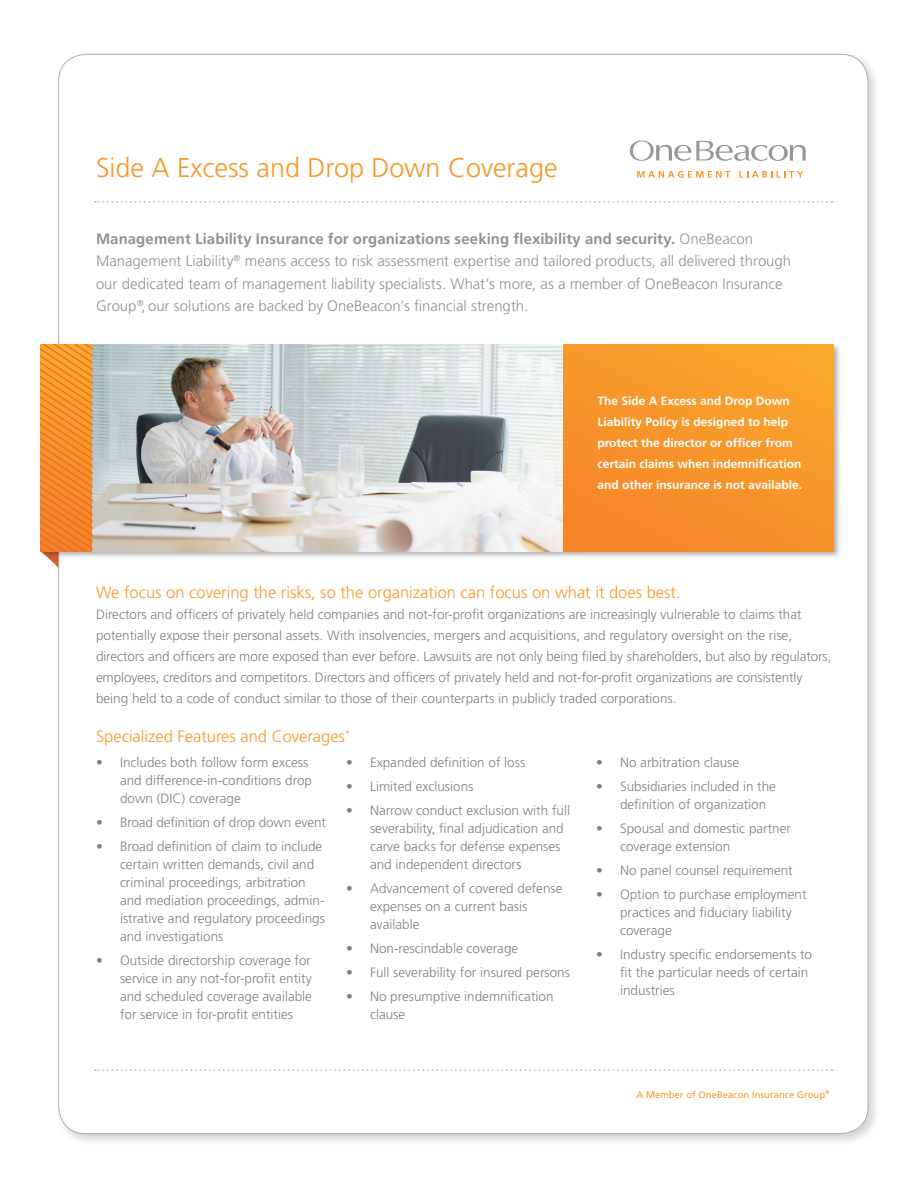
<style>
.page{position:relative;width:918px;height:1188px;background:#fff}
.page>*{position:absolute;margin:0;border:0;box-sizing:border-box;transform-origin:0 0}
.t1{font:300 27px "Frutiger";color:#f79727}
.t2{font:300 16.5px "Frutiger";color:#f79727}
.t3{font:300 15px/22.5px "Frutiger";color:#919295}
.t4{font:300 13.5px/18px "Frutiger";color:#808083}
.t5{font:700 12px/21px "Frutiger";color:#fff}
.t6{font:700 10.5px/18.6px "Frutiger";color:#fff}
.t7{font:9.45px "Frutiger";letter-spacing:.005em;color:#f79727}
.s1{font-weight:700}
</style>
<div class="page">
<div style="left:55px;top:50px;width:826px;height:1097px;background:#231f20;opacity:.2"></div>
<div style="left:59px;top:54px;width:809px;height:1080px;background:#fff;border-radius:27px"></div>
<svg style="left:95px;top:201px;width:738px;height:1px"></svg>
<svg style="left:95px;top:1070px;width:738px;height:1px"></svg>
<svg style="left:630px;top:141px;width:176px;height:20px"></svg>
<svg style="left:637px;top:171px;width:93px;height:7px"></svg>
<svg style="left:739px;top:171px;width:64px;height:7px"></svg>
<div style="left:39px;top:342px;width:803px;height:217px;background:#231f20;opacity:.35"></div>
<div style="left:563px;top:344px;width:270px;height:207px;background:linear-gradient(to right,#f68d2a,#f89d2c)"></div>
<img style="left:93px;top:344px;width:470px;height:207px">
<svg style="left:39px;top:345px;width:54px;height:222px;background:#f3943c"></svg>
<h1 class="t1" style="left:96px;top:152px;width:463px">Side A Excess and Drop Down Coverage</h1>
<p class="t3" style="left:96px;top:227px;width:697px"><span class="s1">Management Liability Insurance for organizations seeking flexibility and security.</span> OneBeacon Management Liability<sup>®</sup> means access to risk assessment expertise and tailored products, all delivered through our dedicated team of management liability specialists. What’s more, as a member of OneBeacon Insurance Group<sup>®</sup>, our solutions are backed by OneBeacon’s financial strength.</p>
<p class="t6" style="left:634px;top:390px;width:12px">- -</p>
<p class="t6" style="left:681px;top:390px;width:74px">Industry Name</p>
<p class="t6" style="left:634px;top:409px;width:12px">- -</p>
<p class="t6" style="left:681px;top:409px;width:74px">Industry Name<br>Industry Name</p>
<p class="t5" style="left:597px;top:391px;width:206px">The Side A Excess and Drop Down Liability Policy is designed to help protect the director or officer from certain claims when indemnification and other insurance is not available.</p>
<p class="t2" style="left:96px;top:583px;width:586px">We focus on covering the risks, so the organization can focus on what it does best.</p>
<p class="t4" style="left:96px;top:604px;width:737px;line-height:21px">Directors and officers of privately held companies and not-for-profit organizations are increasingly vulnerable to claims that potentially expose their personal assets. With insolvencies, mergers and acquisitions, and regulatory oversight on the rise, directors and officers are more exposed than ever before. Lawsuits are not only being filed by shareholders, but also by regulators, employees, creditors and competitors. Directors and officers of privately held and not-for-profit organizations are consistently being held to a code of conduct similar to those of their counterparts in publicly traded corporations.</p>
<p class="t2" style="left:96px;top:727px;width:256px">Specialized Features and Coverages<sup>*</sup></p>
<p class="t4" style="left:120px;top:753px;width:194px;text-indent:-24px">• Includes both follow form excess and difference-in-conditions drop down (DIC) coverage</p>
<p class="t4" style="left:96px;top:813px;width:231px">• Broad definition of drop down event</p>
<p class="t4" style="left:120px;top:837px;width:207px;text-indent:-24px">• Broad definition of claim to include certain written demands, civil and criminal proceedings, arbitration and mediation proceedings, admin&shy;istrative and regulatory proceedings and investigations</p>
<p class="t4" style="left:120px;top:951px;width:194px;text-align:justify;text-indent:-24px">• Outside directorship coverage for service in any not-for-profit entity and scheduled coverage available for service in for-profit entities</p>
<p class="t4" style="left:346px;top:753px;width:181px">• Expanded definition of loss</p>
<p class="t4" style="left:346px;top:777px;width:129px">• Limited exclusions</p>
<p class="t4" style="left:370px;top:801px;width:202px;text-indent:-24px">• Narrow conduct exclusion with full severability, final adjudication and carve backs for defense expenses and independent directors</p>
<p class="t4" style="left:370px;top:879px;width:194px;text-indent:-24px">• Advancement of covered defense expenses on a current basis available</p>
<p class="t4" style="left:346px;top:939px;width:174px">• Non-rescindable coverage</p>
<p class="t4" style="left:346px;top:963px;width:226px">• Full severability for insured persons</p>
<p class="t4" style="left:370px;top:987px;width:185px;text-indent:-24px">• No presumptive indemnification clause</p>
<p class="t4" style="left:596px;top:753px;width:145px">• No arbitration clause</p>
<p class="t4" style="left:620px;top:777px;width:158px;text-indent:-24px">• Subsidiaries included in the definition of organization</p>
<p class="t4" style="left:620px;top:819px;width:173px;text-indent:-24px">• Spousal and domestic partner coverage extension</p>
<p class="t4" style="left:596px;top:861px;width:198px">• No panel counsel requirement</p>
<p class="t4" style="left:620px;top:885px;width:188px;text-indent:-24px">• Option to purchase employment practices and fiduciary liability coverage</p>
<p class="t4" style="left:620px;top:945px;width:194px;text-indent:-24px">• Industry specific endorsements to fit the particular needs of certain industries</p>
<p class="t7" style="left:637px;top:1089px;width:195px">A Member of OneBeacon Insurance Group<sup>®</sup></p>
</div>
